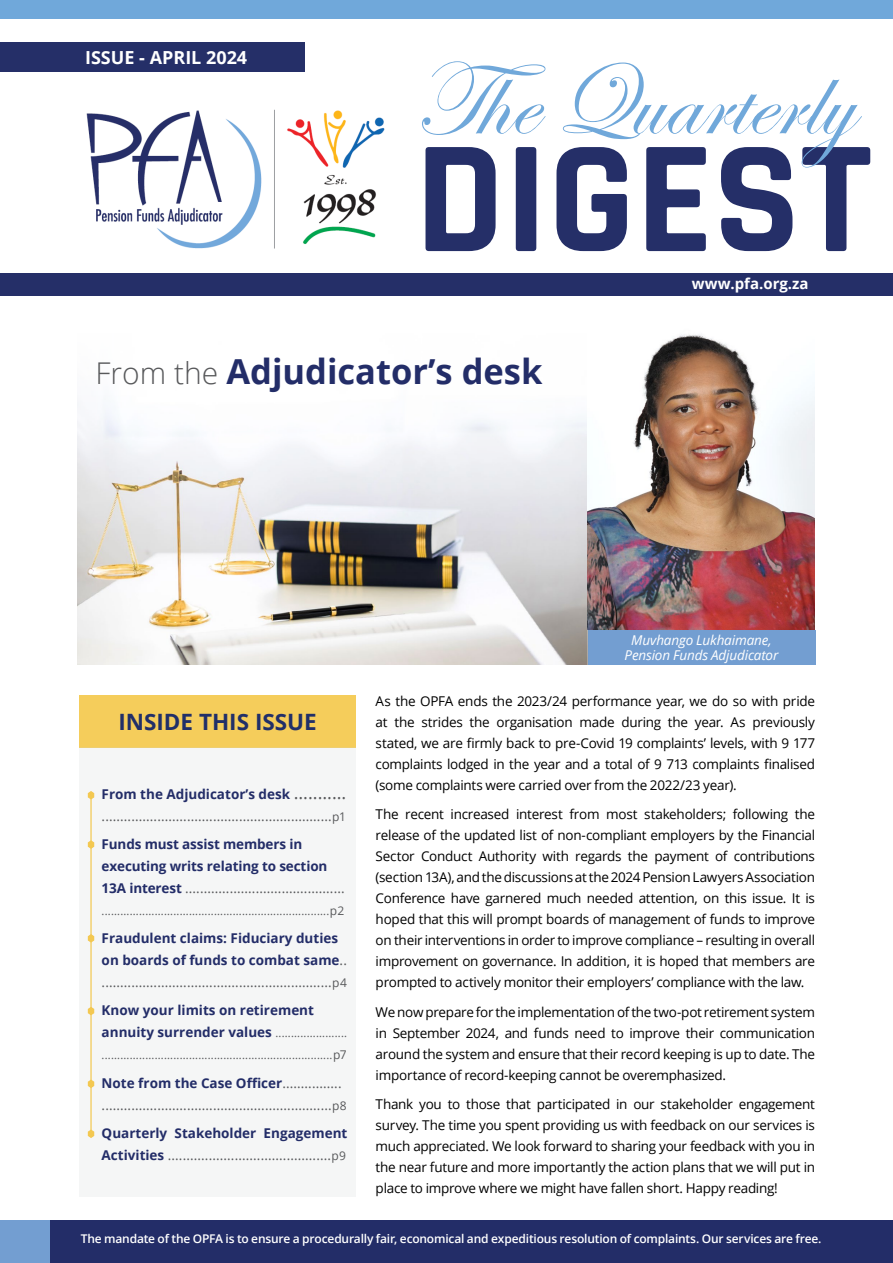
<style>
.page{position:relative;width:893px;height:1263px;background:#fff}
.page>*{position:absolute;margin:0;border:0;box-sizing:border-box;transform-origin:0 0}
.t1{font:700 161.7px "Rajdhani";color:#252f68}
.t2{font:106.5px "Edwardian Script ITC";color:#70a8da}
.t3{font:700 34.5px "Open Sans";color:#232d68}
.t4{font:700 22.5px "Open Sans";color:#212f69}
.t5{font:700 18px "Open Sans";color:#fff}
.t6{font:700 15px "Open Sans";color:#fff}
.t7{font:13.5px/21px "Open Sans";letter-spacing:-.02em;color:#000;text-align:justify}
.t8{font:13.5px/21.8px "Open Sans";color:#58595b}
.t9{font:700 13.5px/21.8px "Open Sans";letter-spacing:-.01em;color:#232d68}
.t10{font:italic 13.5px/14.5px "Open Sans";letter-spacing:-.01em;color:#fff;text-align:center}
.t11{font:600 12px "Open Sans";letter-spacing:-.015em;color:#fff}
.t12{font:10.95px/21.8px "Open Sans";color:#58595b}
.s1{font-weight:300;font-size:30px;color:#58595b}
.s2{font-weight:700;color:#232d68}
.s3{font-size:18px}
.s4{font-size:12px}
.s5{font-weight:400;color:#58595b}
.s6{font-weight:700;font-size:13.5px;color:#232d68}
</style>
<div class="page">
<div style="left:0;top:43px;width:305px;height:29px;background:#252f68"></div>
<div style="left:0;top:0;width:893px;height:19px;background:#70a8da"></div>
<div style="left:0;top:274px;width:893px;height:22px;background:#252f68"></div>
<img style="left:86px;top:109px;width:299px;height:140px">
<div style="left:0;top:1220px;width:893px;height:43px;background:#739ed1"></div>
<div style="left:51px;top:1220px;width:842px;height:43px;background:#232d68"></div>
<img style="left:78px;top:403px;width:510px;height:262px">
<div style="left:79px;top:695px;width:277px;height:53px;background:#f5cd5b"></div>
<img style="left:588px;top:334px;width:227px;height:296px">
<div style="left:588px;top:630px;width:227px;height:35px;background:#739ed1"></div>
<div style="left:79px;top:748px;width:277px;height:449px;background:#f5f6f6"></div>
<hr style="left:90px;top:793px;width:2px;height:338px;background:#f3c851">
<svg style="left:87px;top:839px;width:8px;height:10px"></svg>
<svg style="left:87px;top:933px;width:8px;height:10px"></svg>
<svg style="left:87px;top:1006px;width:8px;height:10px"></svg>
<svg style="left:87px;top:791px;width:8px;height:9px"></svg>
<svg style="left:87px;top:1079px;width:8px;height:10px"></svg>
<svg style="left:87px;top:1129px;width:8px;height:9px"></svg>
<h3 class="t5" style="left:85px;top:45px;width:164px">ISSUE - APRIL 2024</h3>
<h2 class="t2" style="left:414px;top:42px;width:440px">The Quarterly</h2>
<h1 class="t1" style="left:415px;top:101px;width:459px">DIGEST</h1>
<p class="t6" style="left:692px;top:273px;width:118px">www.pfa.org.za</p>
<h3 class="t3" style="left:96px;top:347px;width:448px"><span class="s1">From the</span> Adjudicator’s desk</h3>
<h3 class="t4" style="left:118px;top:706px;width:200px">INSIDE THIS ISSUE</h3>
<p class="t8" style="left:102px;top:782px;width:246px"><span class="s2">From the Adjudicator’s desk</span> <span class="s3">........... </span>..............................................................<span class="s4">p1</span></p>
<p class="t9" style="left:102px;top:833px;width:245px">Funds must assist members in executing writs relating to section<br>13A interest <span class="s5">...........................................</span></p>
<p class="t12" style="left:102px;top:899px;width:244px">.........................................................................<span class="s4">p2</span></p>
<p class="t8" style="left:102px;top:927px;width:247px"><span class="s2">Fraudulent claims: Fiduciary duties on boards of funds to combat same</span>.. ..............................................................<span class="s4">p4</span></p>
<p class="t9" style="left:102px;top:999px;width:214px">Know your limits on retirement</p>
<p class="t12" style="left:102px;top:1022px;width:247px"><span class="s6">annuity surrender values</span> ....................... ..........................................................................<span class="s4">p7</span></p>
<p class="t8" style="left:102px;top:1071px;width:247px"><span class="s2">Note from the Case Officer</span>................ ..............................................................<span class="s4">p8</span></p>
<p class="t8" style="left:102px;top:1122px;width:247px"><span class="s2">Quarterly Stakeholder Engagement<br>Activities</span> ............................................<span class="s4">p9</span></p>
<p class="t10" style="left:625px;top:633px;width:155px">Muvhango Lukhaimane,<br>Pension Funds Adjudicator</p>
<p class="t7" style="left:376px;top:690px;width:441px">As the OPFA ends the 2023/24 performance year, we do so with pride at the strides the organisation made during the year. As previously stated, we are firmly back to pre-Covid 19 complaints’ levels, with 9 177 complaints lodged in the year and a total of 9 713 complaints finalised (some complaints were carried over from the 2022/23 year).</p>
<p class="t7" style="left:376px;top:803px;width:441px">The recent increased interest from most stakeholders; following the release of the updated list of non-compliant employers by the Financial Sector Conduct Authority with regards the payment of contributions (section 13A), and the discussions at the 2024 Pension Lawyers Association Conference have garnered much needed attention, on this issue. It is hoped that this will prompt boards of management of funds to improve on their interventions in order to improve compliance – resulting in overall improvement on governance. In addition, it is hoped that members are prompted to actively monitor their employers’ compliance with the law.</p>
<p class="t7" style="left:376px;top:1001px;width:441px">We now prepare for the implementation of the two-pot retirement system in September 2024, and funds need to improve their communication around the system and ensure that their record keeping is up to date. The importance of record-keeping cannot be overemphasized.</p>
<p class="t7" style="left:376px;top:1093px;width:441px">Thank you to those that participated in our stakeholder engagement survey. The time you spent providing us with feedback on our services is much appreciated. We look forward to sharing your feedback with you in the near future and more importantly the action plans that we will put in place to improve where we might have fallen short. Happy reading!</p>
<p class="t11" style="left:81px;top:1230px;width:742px">The mandate of the OPFA is to ensure a procedurally fair, economical and expeditious resolution of complaints. Our services are free.</p>
</div>
